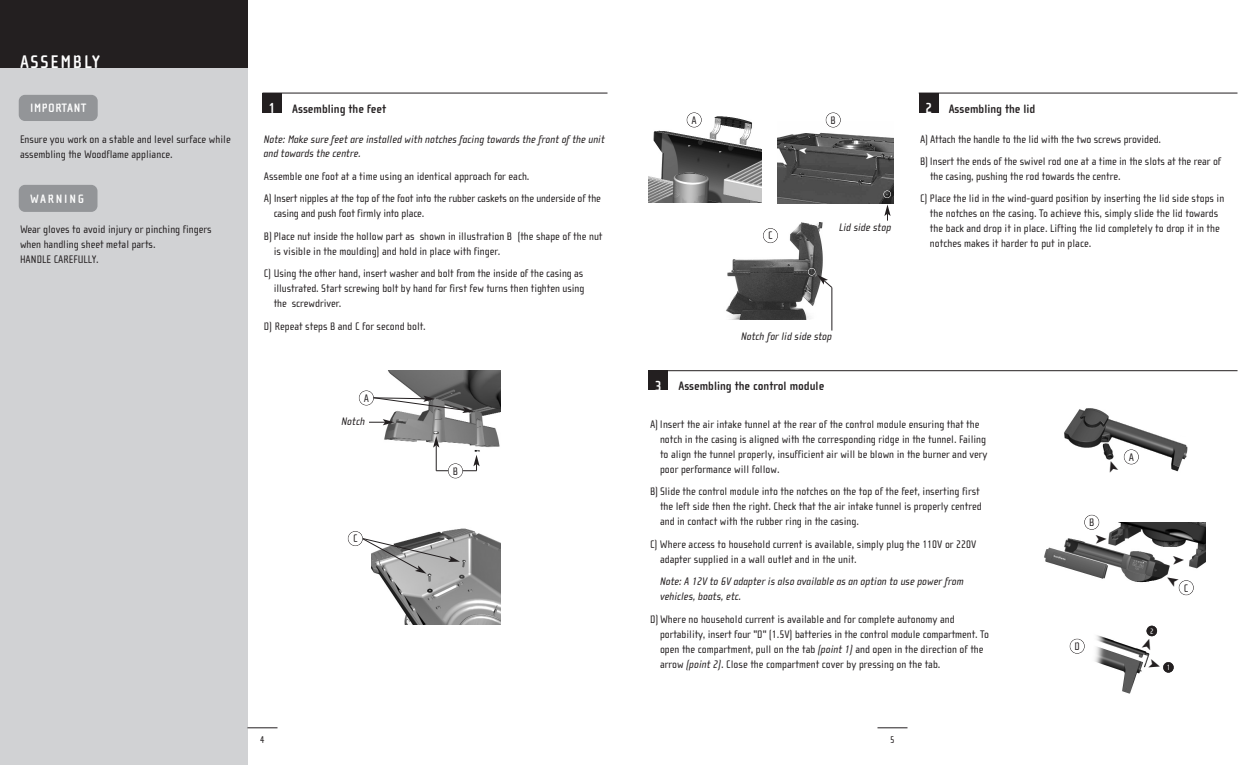
<style>
.page{position:relative;width:1260px;height:765px;background:#fff}
.page>*{position:absolute;margin:0;border:0;box-sizing:border-box;transform-origin:0 0}
.t1{font:700 18.75px "Cholla Sans";letter-spacing:.095em;color:#fff}
.t2{font:700 15px "Cholla Sans";color:#fff}
.t3{font:700 12.5px "Cholla Sans";color:#231f20}
.t4{font:700 12.5px "Cholla Sans";letter-spacing:.045em;color:#fff}
.t5{font:700 12.5px "Cholla Sans";letter-spacing:.145em;color:#fff}
.t6{font:11.25px/15px "Cholla Sans";color:#231f20}
.t7{font:italic 11.25px/15px "Cholla Sans";color:#231f20}
.t8{font:10px "Cholla Sans";color:#231f20}
.t9{font:8px "Cholla Sans";color:#fff}
.s1{font-style:italic}
</style>
<div class="page">
<div style="left:0;top:68px;width:248px;height:697px;background:#d1d2d4"></div>
<hr style="left:878px;top:728px;width:30px;height:1px;background:#231f20">
<hr style="left:248px;top:728px;width:30px;height:1px;background:#231f20">
<div style="left:0;top:0;width:248px;height:68px;background:#231f20"></div>
<img style="left:726px;top:222px;width:106px;height:98px">
<img style="left:649px;top:114px;width:113px;height:89px">
<img style="left:383px;top:370px;width:118px;height:82px">
<img style="left:778px;top:123px;width:116px;height:80px">
<div style="left:826px;top:112px;width:15px;height:16px;border:1px solid #231f20;border-radius:50%"></div>
<hr style="left:262px;top:93px;width:346px;height:1px;background:#231f20">
<hr style="left:919px;top:93px;width:319px;height:1px;background:#231f20">
<div style="left:262px;top:93px;width:20px;height:20px;background:#231f20"></div>
<div style="left:919px;top:93px;width:20px;height:20px;background:#231f20"></div>
<div style="left:687px;top:112px;width:15px;height:15px;border:1px solid #231f20;border-radius:50%"></div>
<div style="left:763px;top:228px;width:15px;height:15px;border:1px solid #231f20;border-radius:50%"></div>
<div style="left:808px;top:268px;width:8px;height:8px;border:1px solid #fff;border-radius:50%"></div>
<svg style="left:817px;top:275px;width:16px;height:13px"></svg>
<hr style="left:832px;top:288px;width:1px;height:43px;background:#231f20">
<div style="left:883px;top:190px;width:8px;height:8px;border:1px solid #fff;border-radius:50%"></div>
<svg style="left:884px;top:204px;width:7px;height:17px"></svg>
<hr style="left:649px;top:370px;width:589px;height:1px;background:#231f20">
<div style="left:649px;top:371px;width:19px;height:19px;background:#231f20"></div>
<div style="left:19px;top:95px;width:79px;height:26px;background:#939598;border-radius:6px"></div>
<img style="left:378px;top:528px;width:123px;height:97px">
<svg style="left:433px;top:436px;width:6px;height:35px"></svg>
<svg style="left:473px;top:455px;width:7px;height:16px"></svg>
<hr style="left:436px;top:471px;width:41px;height:1px;background:#231f20">
<div style="left:448px;top:464px;width:15px;height:14px;background:#fff;border-radius:50%"></div>
<div style="left:448px;top:463px;width:15px;height:15px;border:1px solid #231f20;border-radius:50%"></div>
<div style="left:19px;top:185px;width:79px;height:27px;background:#939598;border-radius:6px"></div>
<div style="left:1070px;top:639px;width:15px;height:15px;border:1px solid #231f20;border-radius:50%"></div>
<div style="left:1147px;top:626px;width:10px;height:10px;background:#231f20;border-radius:50%"></div>
<div style="left:1147px;top:626px;width:10px;height:10px;border:1px solid #231f20;border-radius:50%"></div>
<div style="left:1163px;top:662px;width:11px;height:11px;background:#231f20;border-radius:50%"></div>
<div style="left:1163px;top:662px;width:11px;height:11px;border:1px solid #231f20;border-radius:50%"></div>
<img style="left:1044px;top:523px;width:161px;height:64px">
<div style="left:1165px;top:549px;width:18px;height:14px;background:#fff"></div>
<div style="left:1084px;top:515px;width:15px;height:15px;border:1px solid #231f20;border-radius:50%"></div>
<div style="left:359px;top:390px;width:15px;height:15px;border:1px solid #231f20;border-radius:50%"></div>
<div style="left:348px;top:531px;width:15px;height:15px;border:1px solid #231f20;border-radius:50%"></div>
<svg style="left:373px;top:396px;width:101px;height:17px"></svg>
<svg style="left:362px;top:538px;width:98px;height:36px"></svg>
<svg style="left:369px;top:419px;width:25px;height:6px"></svg>
<div style="left:1179px;top:580px;width:15px;height:15px;border:1px solid #231f20;border-radius:50%"></div>
<svg style="left:866px;top:153px;width:8px;height:7px"></svg>
<svg style="left:799px;top:148px;width:8px;height:6px"></svg>
<svg style="left:1078px;top:630px;width:80px;height:64px"></svg>
<svg style="left:1064px;top:408px;width:124px;height:64px"></svg>
<svg style="left:1096px;top:535px;width:11px;height:9px"></svg>
<svg style="left:1173px;top:556px;width:11px;height:9px"></svg>
<svg style="left:1165px;top:573px;width:14px;height:13px"></svg>
<h1 class="t1" style="left:20px;top:55px;width:82px">ASSEMBLY</h1>
<p class="t4" style="left:30px;top:104px;width:58px">IMPORTANT</p>
<p class="t6" style="left:20px;top:132px;width:212px">Ensure you work on a stable and level surface while assembling the Woodflame appliance.</p>
<p class="t5" style="left:30px;top:194px;width:56px">WARNING</p>
<p class="t6" style="left:20px;top:222px;width:193px">Wear gloves to avoid injury or pinching fingers when handling sheet metal parts.<br>HANDLE CAREFULLY.</p>
<h2 class="t2" style="left:269px;top:103px;width:9px">1</h2>
<h2 class="t2" style="left:925px;top:103px;width:9px">2</h2>
<p class="t6" style="left:692px;top:114px;width:7px">A</p>
<p class="t3" style="left:292px;top:104px;width:95px">Assembling the feet</p>
<p class="t7" style="left:264px;top:132px;width:343px">Note: Make sure feet are installed with notches facing towards the front of the unit and towards the centre.</p>
<p class="t6" style="left:264px;top:166px;width:339px;line-height:22.5px">Assemble one foot at a time using an identical approach for each.<br>A) Insert nipples at the top of the foot into the rubber caskets on the underside of the</p>
<p class="t6" style="left:264px;top:204px;width:340px;line-height:22.5px;text-indent:10px">casing and push foot firmly into place.<br>B) Place nut inside the hollow part as shown in illustration B (the shape of the nut</p>
<p class="t6" style="left:264px;top:241px;width:321px;line-height:22.5px;text-indent:10px">is visible in the moulding) and hold in place with finger.<br>C) Using the other hand, insert washer and bolt from the inside of the casing as</p>
<p class="t6" style="left:274px;top:282px;width:312px">illustrated. Start screwing bolt by hand for first few turns then tighten using the screwdriver.</p>
<p class="t6" style="left:264px;top:320px;width:164px">D) Repeat steps B and C for second bolt.</p>
<p class="t3" style="left:949px;top:104px;width:88px">Assembling the lid</p>
<p class="t6" style="left:920px;top:129px;width:303px;line-height:22.5px">A) Attach the handle to the lid with the two screws provided.<br>B) Insert the ends of the swivel rod one at a time in the slots at the rear of</p>
<p class="t6" style="left:920px;top:166px;width:306px;line-height:22.5px;text-indent:10px">the casing, pushing the rod towards the centre.<br>C) Place the lid in the wind-guard position by inserting the lid side stops in</p>
<p class="t6" style="left:930px;top:207px;width:291px">the notches on the casing. To achieve this, simply slide the lid towards the back and drop it in place. Lifting the lid completely to drop it in the notches makes it harder to put in place.</p>
<p class="t6" style="left:831px;top:114px;width:7px">B</p>
<p class="t7" style="left:839px;top:221px;width:54px">Lid side stop</p>
<p class="t6" style="left:768px;top:229px;width:6px">C</p>
<p class="t7" style="left:741px;top:330px;width:93px">Notch for lid side stop</p>
<p class="t6" style="left:364px;top:392px;width:7px">A</p>
<p class="t7" style="left:342px;top:414px;width:25px">Notch</p>
<p class="t6" style="left:353px;top:532px;width:6px">C</p>
<p class="t6" style="left:453px;top:465px;width:7px">B</p>
<h2 class="t2" style="left:655px;top:380px;width:9px">3</h2>
<p class="t3" style="left:678px;top:382px;width:147px">Assembling the control module</p>
<p class="t6" style="left:660px;top:418px;width:329px;text-indent:-10px">A) Insert the air intake tunnel at the rear of the control module ensuring that the notch in the casing is aligned with the corresponding ridge in the tunnel. Failing to align the tunnel properly, insufficient air will be blown in the burner and very poor performance will follow.</p>
<p class="t6" style="left:660px;top:485px;width:323px;text-indent:-10px">B) Slide the control module into the notches on the top of the feet, inserting first the left side then the right. Check that the air intake tunnel is properly centred and in contact with the rubber ring in the casing.</p>
<p class="t6" style="left:660px;top:538px;width:318px;text-indent:-10px">C) Where access to household current is available, simply plug the 110V or 220V adapter supplied in a wall outlet and in the unit.</p>
<p class="t7" style="left:660px;top:575px;width:305px">Note: A 12V to 6V adapter is also available as an option to use power from vehicles, boats, etc.</p>
<p class="t6" style="left:660px;top:613px;width:331px;text-indent:-10px">D) Where no household current is available and for complete autonomy and portability, insert four "D" (1.5V) batteries in the control module compartment. To open the compartment, pull on the tab <span class="s1">(point 1)</span> and open in the direction of the arrow <span class="s1">(point 2)</span>. Close the compartment cover by pressing on the tab.</p>
<p class="t8" style="left:260px;top:736px;width:6px">4</p>
<p class="t8" style="left:890px;top:736px;width:6px">5</p>
<p class="t6" style="left:1089px;top:516px;width:7px">B</p>
<p class="t6" style="left:1074px;top:640px;width:7px">D</p>
<p class="t6" style="left:1129px;top:451px;width:7px">A</p>
<p class="t9" style="left:1150px;top:628px;width:5px">2</p>
<p class="t9" style="left:1167px;top:665px;width:5px">1</p>
<p class="t6" style="left:1184px;top:581px;width:6px">C</p>
</div>
